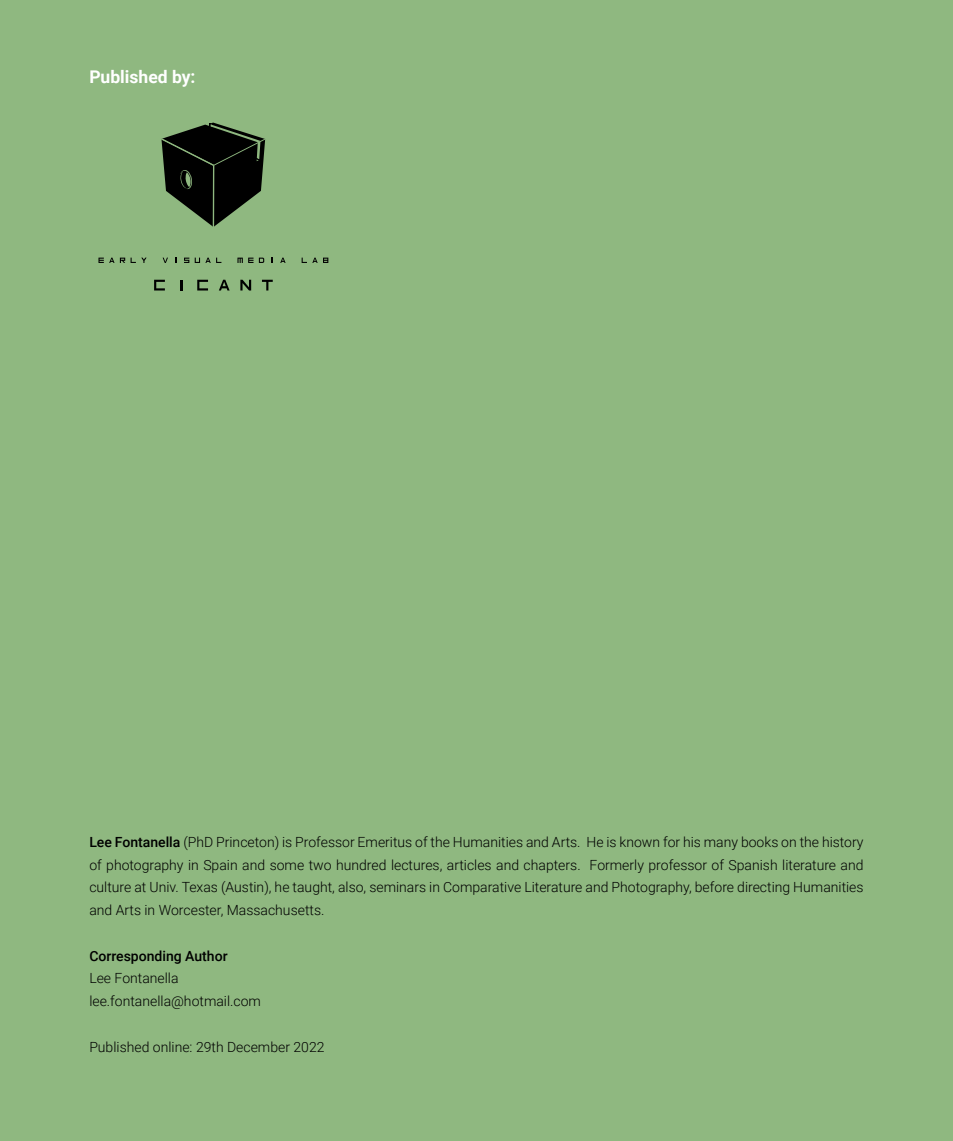
<style>
.page{position:relative;width:953px;height:1141px;background:#fff}
.page>*{position:absolute;margin:0;border:0;box-sizing:border-box;transform-origin:0 0}
.ponto{font:700 17.5px "Roboto";color:#fff}
.texto{font:300 14px/22.8px "Roboto";color:#000;text-align:justify}
.texto-2{font:500 14px "Roboto";color:#000}
.s1{font-weight:500}
</style>
<div class="page">
<div style="left:0;top:0;width:952px;height:1141px;background:#8fb880"></div>
<svg style="left:98px;top:258px;width:16px;height:5px"></svg>
<svg style="left:120px;top:258px;width:27px;height:5px"></svg>
<svg style="left:163px;top:258px;width:5px;height:5px"></svg>
<svg style="left:184px;top:258px;width:5px;height:5px"></svg>
<svg style="left:195px;top:258px;width:26px;height:5px"></svg>
<svg style="left:237px;top:258px;width:16px;height:5px"></svg>
<svg style="left:259px;top:258px;width:5px;height:5px"></svg>
<svg style="left:280px;top:258px;width:5px;height:5px"></svg>
<svg style="left:301px;top:258px;width:16px;height:5px"></svg>
<svg style="left:323px;top:258px;width:5px;height:5px"></svg>
<hr style="left:213px;top:165px;width:1px;height:65px;background:#fff">
<svg style="left:161px;top:123px;width:105px;height:104px"></svg>
<svg style="left:154px;top:280px;width:11px;height:10px"></svg>
<svg style="left:180px;top:280px;width:2px;height:10px"></svg>
<svg style="left:197px;top:280px;width:11px;height:10px"></svg>
<svg style="left:219px;top:280px;width:10px;height:10px"></svg>
<svg style="left:240px;top:280px;width:11px;height:10px"></svg>
<svg style="left:262px;top:280px;width:11px;height:10px"></svg>
<p class="ponto" style="left:89px;top:64px;width:108px">Published by:</p>
<p class="texto" style="left:89px;top:830px;width:775px"><span class="s1">Lee Fontanella</span> (PhD Princeton) is Professor Emeritus of the Humanities and Arts. He is known for his many books on the history of photography in Spain and some two hundred lectures, articles and chapters. Formerly professor of Spanish literature and culture at Univ. Texas (Austin), he taught, also, seminars in Comparative Literature and Photography, before directing Humanities and Arts in Worcester, Massachusetts.</p>
<p class="texto-2" style="left:89px;top:946px;width:140px">Corresponding Author</p>
<p class="texto" style="left:89px;top:967px;width:91px">Lee Fontanella</p>
<p class="texto" style="left:89px;top:989px;width:173px">lee.fontanella@hotmail.com</p>
<p class="texto" style="left:89px;top:1035px;width:237px">Published online: 29th December 2022</p>
</div>
